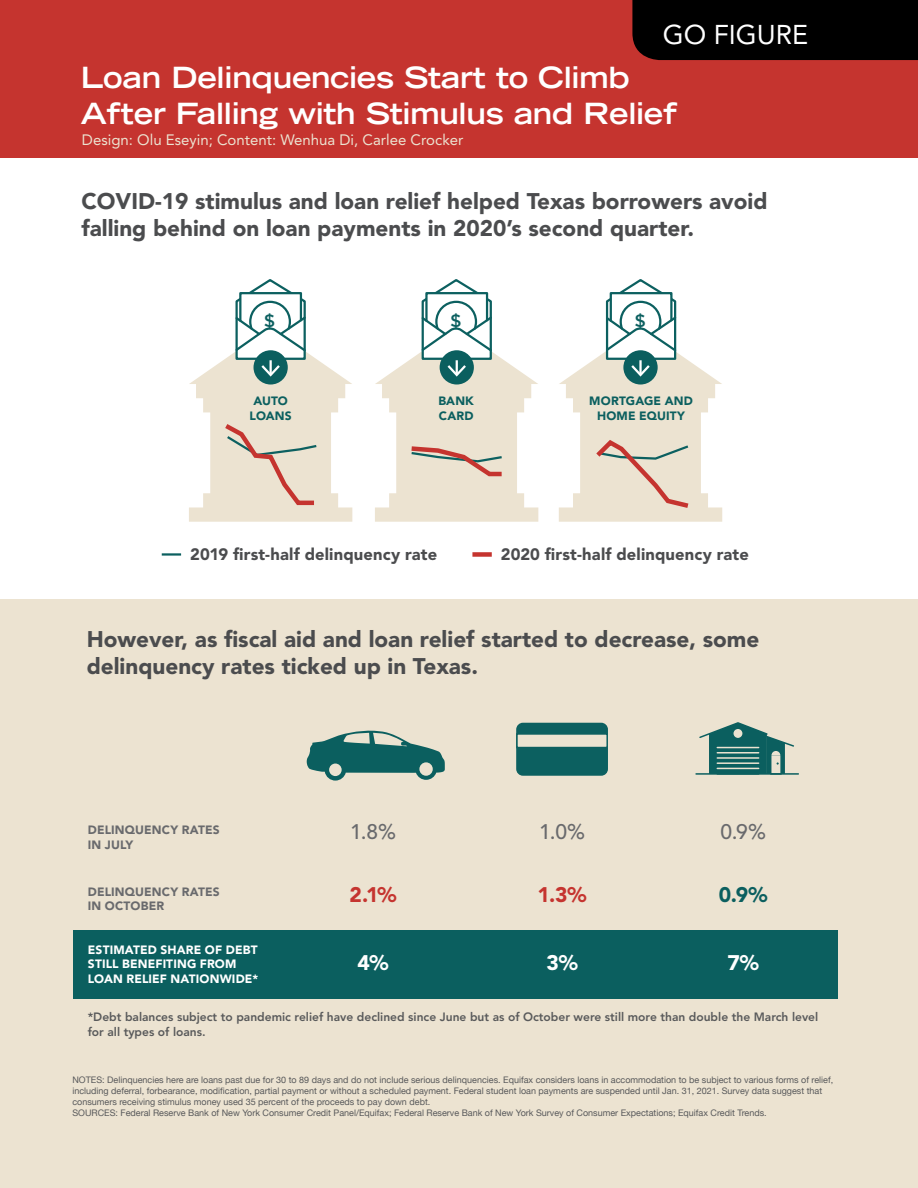
<style>
.page{position:relative;width:918px;height:1188px;background:#fff}
.page>*{position:absolute;margin:0;border:0;box-sizing:border-box;transform-origin:0 0}
.t1{font:700 expanded 29.25px/36px "Trade Gothic LT Std";letter-spacing:-.01em;color:#fff}
.t2{font:27px "Avenir LT Std";color:#fff}
.t3{font:900 22.5px/27px "Avenir LT Std";color:#4b4c4e}
.t4{font:500 21px "Avenir LT Std";color:#696a6d}
.t5{font:900 21px "Avenir LT Std";color:#c5342f}
.t6{font:900 21px "Avenir LT Std";color:#fff}
.t7{font:900 21px "Avenir LT Std";color:#0b5f5f}
.t8{font:500 18px "Gotham";color:#0c6060}
.t9{font:900 16.5px "Avenir LT Std";letter-spacing:.01em;color:#4b4c4e}
.t10{font:15px "Avenir LT Std";color:#ece3d1}
.t11{font:800 12px/14.4px "Avenir LT Std";color:#595a5b}
.t12{font:900 12px/14.4px "Avenir LT Std";letter-spacing:.01em;color:#fff}
.t13{font:900 12px/14.4px "Avenir LT Std";letter-spacing:.01em;color:#696a6d}
.t14{font:900 12px/14.4px "Avenir LT Std";letter-spacing:.015em;color:#0b5f5f;text-align:center}
.t15{font:9px/10.8px "Helvetica Neue";color:#58595b}
</style>
<div class="page">
<div style="left:0;top:599px;width:918px;height:589px;background:#ece3d1"></div>
<div style="left:73px;top:930px;width:765px;height:69px;background:#0b5f5f"></div>
<div style="left:0;top:0;width:918px;height:157px;background:#c5342f"></div>
<hr style="left:162px;top:553px;width:19px;height:3px;background:#0c6060">
<div style="left:472px;top:552px;width:20px;height:5px;background:#c5342f"></div>
<svg style="left:189px;top:279px;width:163px;height:243px"></svg>
<svg style="left:375px;top:279px;width:163px;height:243px"></svg>
<svg style="left:559px;top:279px;width:163px;height:243px"></svg>
<svg style="left:307px;top:730px;width:138px;height:51px"></svg>
<svg style="left:699px;top:722px;width:95px;height:51px"></svg>
<hr style="left:696px;top:773px;width:102px;height:2px;background:#0b5f5f">
<div style="left:517px;top:723px;width:90px;height:52px;background:#0c6060;border-radius:6px"></div>
<div style="left:516px;top:723px;width:92px;height:53px;border:2px solid #0c6060;border-radius:6px"></div>
<div style="left:517px;top:734px;width:90px;height:14px;background:#ebe3d1"></div>
<div style="left:516px;top:733px;width:92px;height:15px;border:2px solid #0c6060"></div>
<div style="left:632px;top:0;width:286px;height:60px;background:#000"></div>
<h2 class="t2" style="left:663px;top:19px;width:147px">GO FIGURE</h2>
<h1 class="t1" style="left:81px;top:59px;width:598px">Loan Delinquencies Start to Climb<br>After Falling with Stimulus and Relief</h1>
<h3 class="t10" style="left:82px;top:131px;width:383px">Design: Olu Eseyin; Content: Wenhua Di, Carlee Crocker</h3>
<h3 class="t3" style="left:81px;top:187px;width:688px">COVID-19 stimulus and loan relief helped Texas borrowers avoid falling behind on loan payments in 2020’s second quarter.</h3>
<h3 class="t8" style="left:264px;top:309px;width:13px">$</h3>
<h3 class="t8" style="left:450px;top:309px;width:13px">$</h3>
<h3 class="t8" style="left:634px;top:309px;width:13px">$</h3>
<h3 class="t14" style="left:250px;top:394px;width:44px">AUTO<br>LOANS</h3>
<h3 class="t14" style="left:438px;top:394px;width:37px;text-align:left">BANK<br>CARD</h3>
<h3 class="t14" style="left:589px;top:394px;width:105px">MORTGAGE AND<br>HOME EQUITY</h3>
<h3 class="t9" style="left:190px;top:544px;width:248px">2019 first-half delinquency rate</h3>
<h3 class="t9" style="left:501px;top:544px;width:249px">2020 first-half delinquency rate</h3>
<h3 class="t3" style="left:87px;top:625px;width:674px">However, as fiscal aid and loan relief started to decrease, some delinquency rates ticked up in Texas.</h3>
<h3 class="t13" style="left:88px;top:823px;width:134px">DELINQUENCY RATES<br>IN JULY</h3>
<h3 class="t4" style="left:350px;top:820px;width:47px">1.8%</h3>
<h3 class="t4" style="left:539px;top:820px;width:47px">1.0%</h3>
<h3 class="t4" style="left:720px;top:820px;width:47px">0.9%</h3>
<h3 class="t5" style="left:350px;top:882px;width:48px">2.1%</h3>
<h3 class="t5" style="left:537px;top:882px;width:51px">1.3%</h3>
<h3 class="t7" style="left:719px;top:882px;width:50px">0.9%</h3>
<h3 class="t13" style="left:88px;top:884px;width:134px">DELINQUENCY RATES<br>IN OCTOBER</h3>
<h3 class="t12" style="left:88px;top:942px;width:172px">ESTIMATED SHARE OF DEBT<br>STILL BENEFITING FROM<br>LOAN RELIEF NATIONWIDE*</h3>
<h3 class="t6" style="left:358px;top:950px;width:32px">4%</h3>
<h3 class="t6" style="left:546px;top:950px;width:33px">3%</h3>
<h3 class="t6" style="left:727px;top:950px;width:33px">7%</h3>
<h3 class="t11" style="left:88px;top:1010px;width:732px">*Debt balances subject to pandemic relief have declined since June but as of October were still more than double the March level for all types of loans.</h3>
<p class="t15" style="left:72px;top:1075px;width:762px">NOTES: Delinquencies here are loans past due for 30 to 89 days and do not include serious delinquencies. Equifax considers loans in accommodation to be subject to various forms of relief, including deferral, forbearance, modification, partial payment or without a scheduled payment. Federal student loan payments are suspended until Jan. 31, 2021. Survey data suggest that consumers receiving stimulus money used 35 percent of the proceeds to pay down debt.<br>SOURCES: Federal Reserve Bank of New York Consumer Credit Panel/Equifax; Federal Reserve Bank of New York Survey of Consumer Expectations; Equifax Credit Trends.</p>
</div>
